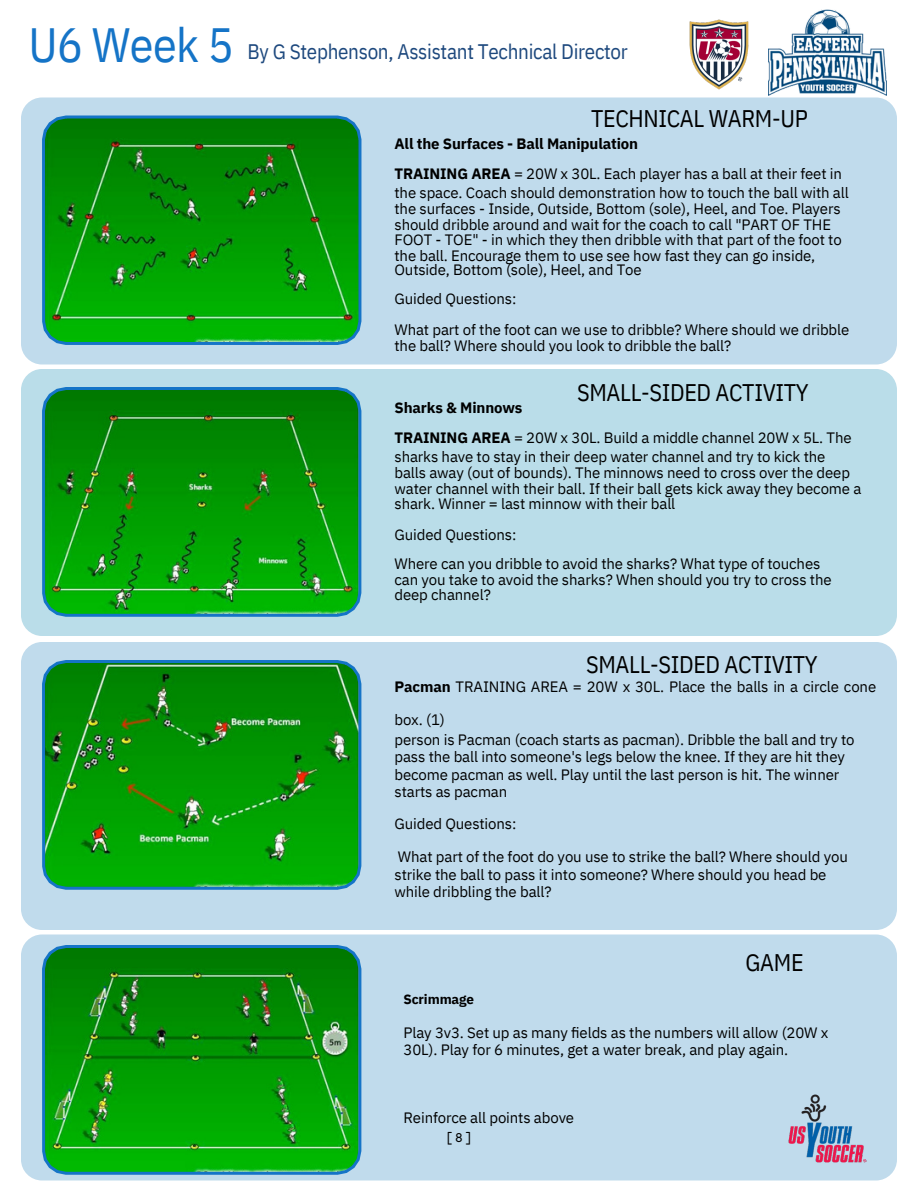
<style>
.page{position:relative;width:918px;height:1188px;background:#fff}
.page>*{position:absolute;margin:0;border:0;box-sizing:border-box;transform-origin:0 0}
.t1{font:48px "IBM Plex Sans Cond";letter-spacing:-.015em;color:#1574c7}
.t2{font:24px "IBM Plex Sans Cond";letter-spacing:-.015em;color:#000}
.t3{font:21px "IBM Plex Sans Cond";letter-spacing:-.015em;color:#1e497e}
.t4{font:15px/15.8px "IBM Plex Sans";letter-spacing:-.01em;color:#000}
.t5{font:700 15px/30.3px "IBM Plex Sans";letter-spacing:-.01em;color:#000}
.t6{font:15px "Courier Prime";color:#000}
.t7{font:700 13.5px "IBM Plex Sans";letter-spacing:-.01em;color:#000}
.s1{font-weight:400}
.s2{font-weight:700}
</style>
<div class="page">
<div style="left:21px;top:934px;width:876px;height:247px;background:#c0dbec"></div>
<div style="left:21px;top:642px;width:876px;height:288px;background:#c0dbec"></div>
<div style="left:21px;top:369px;width:876px;height:267px;background:#badde9"></div>
<div style="left:21px;top:94px;width:876px;height:271px;background:#c0dbec"></div>
<svg style="left:42px;top:116px;width:319px;height:229px;background:#099610"></svg>
<svg style="left:42px;top:660px;width:319px;height:230px;background:#0e9814"></svg>
<svg style="left:42px;top:387px;width:319px;height:230px;background:#0a9711"></svg>
<svg style="left:42px;top:945px;width:319px;height:230px;background:#0d9714"></svg>
<img style="left:768px;top:9px;width:118px;height:87px">
<img style="left:683px;top:19px;width:73px;height:78px">
<img style="left:782px;top:1088px;width:92px;height:82px">
<h2 class="t1" style="left:28px;top:13px;width:207px">U6 Week 5</h2>
<h4 class="t3" style="left:247px;top:37px;width:382px">By G Stephenson, Assistant Technical Director</h4>
<p class="t2" style="left:591px;top:102px;width:218px">TECHNICAL WARM-UP</p>
<p class="t5" style="left:395px;top:128px;width:449px">All the Surfaces - Ball Manipulation<br>TRAINING AREA <span class="s1">= 20W x 30L. Each player has a ball at their feet in</span></p>
<p class="t4" style="left:395px;top:185px;width:456px">the space. Coach should demonstration how to touch the ball with all the surfaces - Inside, Outside, Bottom (sole), Heel, and Toe. Players should dribble around and wait for the coach to call "PART OF THE FOOT - TOE" - in which they then dribble with that part of the foot to the ball. Encourage them to use see how fast they can go inside,</p>
<p class="t4" style="left:395px;top:254px;width:249px;line-height:29.2px">Outside, Bottom (sole), Heel, and Toe<br>Guided Questions:</p>
<h2 class="t4" style="left:395px;top:322px;width:456px">What part of the foot can we use to dribble? Where should we dribble the ball? Where should you look to dribble the ball?</h2>
<h2 class="t2" style="left:577px;top:377px;width:233px">SMALL-SIDED ACTIVITY</h2>
<h4 class="t4" style="left:395px;top:392px;width:459px;line-height:30.3px"><span class="s2">Sharks &amp; Minnows<br>TRAINING AREA</span> = 20W x 30L. Build a middle channel 20W x 5L. The</h4>
<h4 class="t4" style="left:395px;top:449px;width:468px">sharks have to stay in their deep water channel and try to kick the<br>balls away (out of bounds). The minnows need to cross over the deep water channel with their ball. If their ball gets kick away they become a shark. Winner = last minnow with their ball</h4>
<h4 class="t4" style="left:395px;top:519px;width:427px;line-height:29.2px">Guided Questions:<br>Where can you dribble to avoid the sharks? What type of touches</h4>
<h4 class="t4" style="left:395px;top:571px;width:439px">can you take to avoid the sharks? When should you try to cross the</h4>
<h4 class="t4" style="left:395px;top:587px;width:98px">deep channel?</h4>
<p class="t2" style="left:586px;top:648px;width:233px">SMALL-SIDED ACTIVITY</p>
<p class="t4" style="left:395px;top:670px;width:483px;line-height:32.7px"><span class="s2">Pacman</span> TRAINING AREA = 20W x 30L. Place the balls in a circle cone box. (1)</p>
<p class="t4" style="left:395px;top:731px;width:462px;line-height:17.2px">person is Pacman (coach starts as pacman). Dribble the ball and try to pass the ball into someone's legs below the knee. If they are hit they become pacman as well. Play until the last person is hit. The winner starts as pacman</p>
<p class="t4" style="left:395px;top:807px;width:455px;line-height:32.7px">Guided Questions:<br>What part of the foot do you use to strike the ball? Where should you</p>
<h4 class="t4" style="left:395px;top:866px;width:433px;line-height:16.8px">strike the ball to pass it into someone? Where should you head be while dribbling the ball?</h4>
<p class="t7" style="left:404px;top:990px;width:72px">Scrimmage</p>
<h4 class="t2" style="left:746px;top:947px;width:60px">GAME</h4>
<h4 class="t4" style="left:404px;top:1024px;width:427px;line-height:16.8px">Play 3v3. Set up as many fields as the numbers will allow (20W x<br>30L). Play for 6 minutes, get a water break, and play again.</h4>
<h2 class="t4" style="left:404px;top:1109px;width:172px">Reinforce all points above</h2>
<p class="t6" style="left:445px;top:1131px;width:28px">[8]</p>
</div>
